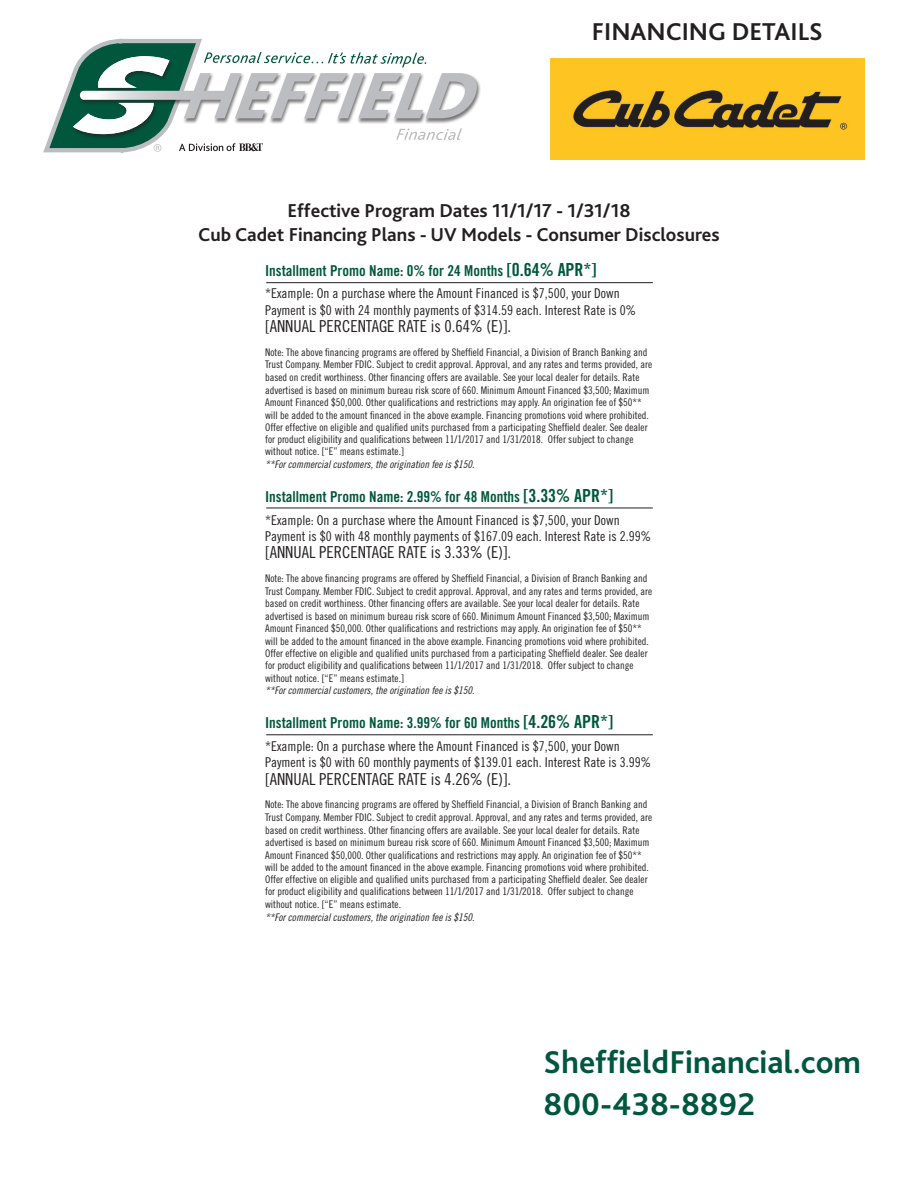
<style>
.page{position:relative;width:918px;height:1188px;background:#fff}
.page>*{position:absolute;margin:0;border:0;box-sizing:border-box;transform-origin:0 0}
.t1{font:700 33px "Bliss 2";color:#00573c}
.t2{font:700 25.5px "Bliss 2";color:#231f20}
.t3{font:700 19.5px "Bliss 2";color:#231f20}
.t4{font:16.5px "Trade Gothic LT Std Cn 18";color:#231f20}
.t5{font:15px "Trade Gothic LT Std Bd Cn 20";color:#00573c}
.t6{font:13.5px "Trade Gothic LT Std Cn 18";color:#231f20}
.t7{font:10.5px/12.3px "Trade Gothic LT Std Cn 18";color:#231f20}
.t8{font:10.5px "Trade Gothic LT Std Cn 18 Obl";color:#231f20}
.s1{font-size:18px}
</style>
<div class="page">
<hr style="left:266px;top:282px;width:387px;height:1px;background:#231f20">
<hr style="left:266px;top:508px;width:387px;height:1px;background:#231f20">
<hr style="left:266px;top:734px;width:387px;height:1px;background:#231f20">
<img style="left:551px;top:58px;width:313px;height:102px">
<svg style="left:43px;top:38px;width:437px;height:115px"></svg>
<p class="t2" style="left:592px;top:16px;width:232px">FINANCING DETAILS</p>
<p class="t3" style="left:287px;top:199px;width:345px">Effective Program Dates 11/1/17 - 1/31/18</p>
<p class="t3" style="left:198px;top:222px;width:523px">Cub Cadet Financing Plans - UV Models - Consumer Disclosures</p>
<p class="t5" style="left:265px;top:261px;width:333px">Installment Promo Name: 0% for 24 Months <span class="s1">[0.64% APR*]</span></p>
<p class="t6" style="left:265px;top:285px;width:356px">*Example: On a purchase where the Amount Financed is $7,500, your Down</p>
<p class="t6" style="left:265px;top:302px;width:373px">Payment is $0 with 24 monthly payments of $314.59 each. Interest Rate is 0%</p>
<p class="t4" style="left:265px;top:316px;width:248px">[ANNUAL PERCENTAGE RATE is 0.64% (E)].</p>
<p class="t7" style="left:265px;top:346px;width:384px">Note: The above financing programs are offered by Sheffield Financial, a Division of Branch Banking and</p>
<p class="t7" style="left:265px;top:358px;width:389px">Trust Company. Member FDIC. Subject to credit approval. Approval, and any rates and terms provided, are</p>
<p class="t7" style="left:265px;top:371px;width:376px">based on credit worthiness. Other financing offers are available. See your local dealer for details. Rate</p>
<p class="t7" style="left:265px;top:384px;width:386px">advertised is based on minimum bureau risk score of 660. Minimum Amount Financed $3,500; Maximum</p>
<p class="t7" style="left:265px;top:396px;width:385px">Amount Financed $50,000. Other qualifications and restrictions may apply. An origination fee of $50** will be added to the amount financed in the above example. Financing promotions void where prohibited.</p>
<p class="t7" style="left:265px;top:421px;width:384px">Offer effective on eligible and qualified units purchased from a participating Sheffield dealer. See dealer for product eligibility and qualifications between 11/1/2017 and 1/31/2018. Offer subject to change without notice. [“E” means estimate.]</p>
<p class="t8" style="left:265px;top:458px;width:211px">**For commercial customers, the origination fee is $150.</p>
<p class="t5" style="left:265px;top:488px;width:350px">Installment Promo Name: 2.99% for 48 Months <span class="s1">[3.33% APR*]</span></p>
<p class="t6" style="left:265px;top:512px;width:356px">*Example: On a purchase where the Amount Financed is $7,500, your Down</p>
<p class="t6" style="left:265px;top:528px;width:388px">Payment is $0 with 48 monthly payments of $167.09 each. Interest Rate is 2.99%</p>
<p class="t4" style="left:265px;top:543px;width:248px">[ANNUAL PERCENTAGE RATE is 3.33% (E)].</p>
<p class="t7" style="left:265px;top:572px;width:384px">Note: The above financing programs are offered by Sheffield Financial, a Division of Branch Banking and</p>
<p class="t7" style="left:265px;top:585px;width:389px">Trust Company. Member FDIC. Subject to credit approval. Approval, and any rates and terms provided, are</p>
<p class="t7" style="left:265px;top:597px;width:376px">based on credit worthiness. Other financing offers are available. See your local dealer for details. Rate</p>
<p class="t7" style="left:265px;top:610px;width:386px">advertised is based on minimum bureau risk score of 660. Minimum Amount Financed $3,500; Maximum</p>
<p class="t7" style="left:265px;top:622px;width:385px">Amount Financed $50,000. Other qualifications and restrictions may apply. An origination fee of $50** will be added to the amount financed in the above example. Financing promotions void where prohibited.</p>
<p class="t7" style="left:265px;top:647px;width:384px">Offer effective on eligible and qualified units purchased from a participating Sheffield dealer. See dealer for product eligibility and qualifications between 11/1/2017 and 1/31/2018. Offer subject to change without notice. [“E” means estimate.]</p>
<p class="t8" style="left:265px;top:684px;width:211px">**For commercial customers, the origination fee is $150.</p>
<p class="t5" style="left:265px;top:714px;width:350px">Installment Promo Name: 3.99% for 60 Months <span class="s1">[4.26% APR*]</span></p>
<p class="t6" style="left:265px;top:738px;width:356px">*Example: On a purchase where the Amount Financed is $7,500, your Down</p>
<p class="t6" style="left:265px;top:755px;width:388px">Payment is $0 with 60 monthly payments of $139.01 each. Interest Rate is 3.99%</p>
<p class="t4" style="left:265px;top:769px;width:248px">[ANNUAL PERCENTAGE RATE is 4.26% (E)].</p>
<p class="t7" style="left:265px;top:798px;width:384px">Note: The above financing programs are offered by Sheffield Financial, a Division of Branch Banking and</p>
<p class="t7" style="left:265px;top:811px;width:389px">Trust Company. Member FDIC. Subject to credit approval. Approval, and any rates and terms provided, are</p>
<p class="t7" style="left:265px;top:824px;width:376px">based on credit worthiness. Other financing offers are available. See your local dealer for details. Rate</p>
<p class="t7" style="left:265px;top:836px;width:386px">advertised is based on minimum bureau risk score of 660. Minimum Amount Financed $3,500; Maximum</p>
<p class="t7" style="left:265px;top:849px;width:385px">Amount Financed $50,000. Other qualifications and restrictions may apply. An origination fee of $50** will be added to the amount financed in the above example. Financing promotions void where prohibited.</p>
<p class="t7" style="left:265px;top:873px;width:384px">Offer effective on eligible and qualified units purchased from a participating Sheffield dealer. See dealer for product eligibility and qualifications between 11/1/2017 and 1/31/2018. Offer subject to change without notice. [“E” means estimate.</p>
<p class="t8" style="left:265px;top:911px;width:211px">**For commercial customers, the origination fee is $150.</p>
<p class="t1" style="left:544px;top:1042px;width:319px">SheffieldFinancial.com</p>
<p class="t1" style="left:544px;top:1084px;width:213px">800-438-8892</p>
</div>
